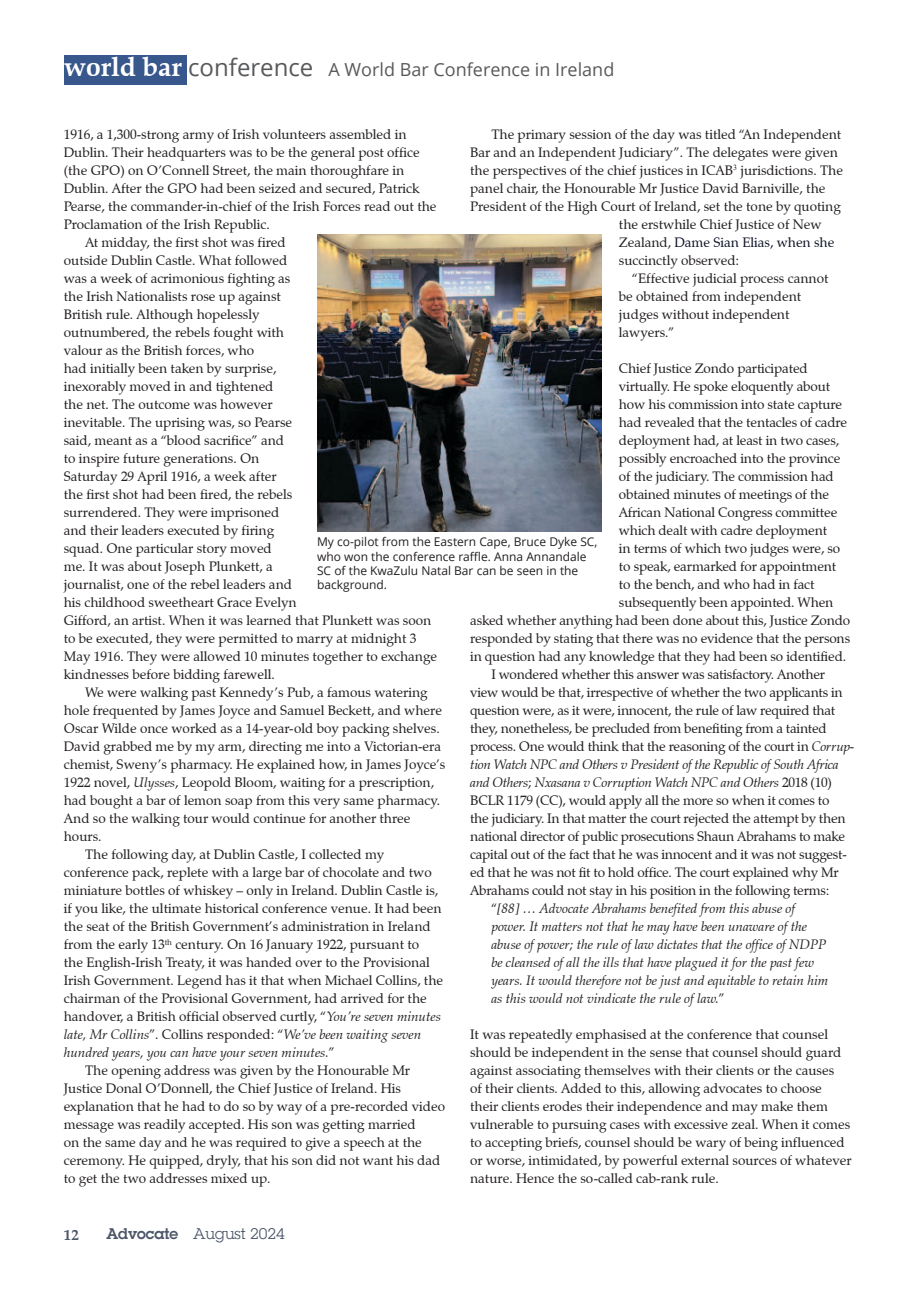
<style>
.page{position:relative;width:919px;height:1289px;background:#fff}
.page>*{position:absolute;margin:0;border:0;box-sizing:border-box;transform-origin:0 0}
.Body_hang{font:24px "Open Sans";color:#58595b}
.Body_one{font:18px "Open Sans";color:#58595b}
.STRAP_1{font:15px "Lubalin Graph";color:#4c5669}
.STRAP_1-2{font:700 15px "Zapf Calligraphic 801 BT";color:#4c5669}
.Body_text{font:13.5px/18px "Zapf Calligraphic 801 BT";color:#231f20}
.Body_one-2{font:13.5px/18px "Zapf Calligraphic 801 BT";letter-spacing:-.01em;color:#231f20}
.Body_text-2{font:13.5px/18px "Zapf Calligraphic 801 BT";letter-spacing:-.02em;color:#231f20}
.Body_hang-2{font:italic 13.5px/18px "Zapf Calligraphic 801 BT";color:#231f20}
.Body_hang-3{font:13.5px/18px "Zapf Calligraphic 801 BT";color:#231f20}
.Body_text-3{font:13.5px "Zapf Calligraphic 801 BT";color:#0e1427}
.t1{font:12px/14.4px "Open Sans";color:#231f20}
.s1{font-family:"Zapf Calligraphic 801 BT";font-weight:700;font-size:27px;color:#fff}
.s2{color:#231f20}
.s3{font-style:italic}
.s4{font-style:normal}
.s5{font-weight:600}
</style>
<div class="page">
<img style="left:317px;top:234px;width:285px;height:297px">
<div style="left:64px;top:55px;width:122px;height:30px;background:#38578c"></div>
<p class="Body_hang" style="left:64px;top:51px;width:251px"><span class="s1">world bar</span> conference</p>
<p class="Body_one" style="left:328px;top:57px;width:287px">A World Bar Conference in Ireland</p>
<p class="Body_text" style="left:491px;top:125px;width:351px">The primary session of the day was titled “An Independent</p>
<p class="Body_text" style="left:470px;top:143px;width:369px">Bar and an Independent Judiciary”. The delegates were given</p>
<p class="Body_text" style="left:470px;top:161px;width:374px">the perspectives of the chief justices in ICAB<sup>3</sup> jurisdictions. The</p>
<p class="Body_text" style="left:470px;top:179px;width:357px">panel chair, the Honourable Mr Justice David Barniville, the</p>
<p class="Body_text" style="left:470px;top:197px;width:372px">President of the High Court of Ireland, set the tone by quoting</p>
<p class="Body_text" style="left:619px;top:215px;width:204px">the erstwhile Chief Justice of New</p>
<p class="Body_text-3" style="left:619px;top:234px;width:217px"><span class="s2">Zealand,</span> Dame Sian Elias, when she</p>
<p class="Body_text" style="left:619px;top:251px;width:122px">succinctly observed:</p>
<p class="Body_hang-3" style="left:619px;top:269px;width:211px;text-indent:13px">“Effective judicial process cannot be obtained from independent judges without independent lawyers.”</p>
<p class="Body_one-2" style="left:619px;top:359px;width:190px">Chief Justice Zondo participated</p>
<p class="Body_one-2" style="left:619px;top:377px;width:213px">virtually. He spoke eloquently about</p>
<p class="Body_one-2" style="left:619px;top:395px;width:225px">how his commission into state capture</p>
<p class="Body_one-2" style="left:619px;top:413px;width:229px">had revealed that the tentacles of cadre</p>
<p class="Body_one-2" style="left:619px;top:431px;width:222px">deployment had, at least in two cases,</p>
<p class="Body_one-2" style="left:619px;top:449px;width:223px">possibly encroached into the province</p>
<p class="Body_one-2" style="left:619px;top:467px;width:216px">of the judiciary. The commission had</p>
<p class="Body_one-2" style="left:619px;top:485px;width:211px">obtained minutes of meetings of the</p>
<p class="Body_one-2" style="left:619px;top:503px;width:220px">African National Congress committee</p>
<p class="Body_one-2" style="left:619px;top:521px;width:210px">which dealt with cadre deployment</p>
<p class="Body_one-2" style="left:619px;top:539px;width:223px">in terms of which two judges were, so</p>
<p class="Body_one-2" style="left:619px;top:557px;width:219px">to speak, earmarked for appointment</p>
<p class="Body_one-2" style="left:619px;top:575px;width:197px">to the bench, and who had in fact</p>
<p class="Body_one-2" style="left:619px;top:593px;width:216px">subsequently been appointed. When</p>
<p class="Body_one-2" style="left:470px;top:611px;width:381px">asked whether anything had been done about this, Justice Zondo</p>
<p class="Body_one-2" style="left:470px;top:629px;width:381px">responded by stating that there was no evidence that the persons</p>
<p class="Body_one-2" style="left:470px;top:647px;width:377px">in question had any knowledge that they had been so identified.</p>
<p class="Body_text-2" style="left:470px;top:665px;width:386px;text-indent:21px">I wondered whether this answer was satisfactory. Another view would be that, irrespective of whether the two applicants in question were, as it were, innocent, the rule of law required that they, nonetheless, be precluded from benefiting from a tainted process. One would think that the reasoning of the court in <span class="s3">Corrup&shy;tion Watch NPC and Others v President of the Republic of South Africa and Others</span>; <span class="s3">Nxasana v Corruption Watch NPC and Others</span> 2018 (10)<br>BCLR 1179 (CC), would apply all the more so when it comes to<br>the judiciary. In that matter the court rejected the attempt by then national director of public prosecutions Shaun Abrahams to make capital out of the fact that he was innocent and it was not suggest&shy;ed that he was not fit to hold office. The court explained why Mr Abrahams could not stay in his position in the following terms:</p>
<p class="Body_hang-2" style="left:491px;top:899px;width:338px"><span class="s4">“</span>[88] … Advocate Abrahams benefited from this abuse of power. It matters not that he may have been unaware of the abuse of power; the rule of law dictates that the office of NDPP be cleansed of all the ills that have plagued it for the past few years. It would therefore not be just and equitable to retain him as this would not vindicate the rule of law.<span class="s4">”</span></p>
<p class="Body_one-2" style="left:470px;top:1025px;width:383px">It was repeatedly emphasised at the conference that counsel should be independent in the sense that counsel should guard against associating themselves with their clients or the causes<br>of their clients. Added to this, allowing advocates to choose their clients erodes their independence and may make them vulnerable to pursuing cases with excessive zeal. When it comes to accepting briefs, counsel should be wary of being influenced or worse, intimidated, by powerful external sources of whatever nature. Hence the so-called cab-rank rule.</p>
<p class="Body_text" style="left:64px;top:125px;width:374px">1916, a 1,300-strong army of Irish volunteers assembled in Dublin. Their headquarters was to be the general post office (the GPO) on O’Connell Street, the main thoroughfare in Dublin. After the GPO had been seized and secured, Patrick Pearse, the commander-in-chief of the Irish Forces read out the Proclamation of the Irish Republic.</p>
<p class="Body_text" style="left:64px;top:233px;width:375px;text-indent:21px">At midday, the first shot was fired<br>outside Dublin Castle. What followed<br>was a week of acrimonious fighting as<br>the Irish Nationalists rose up against<br>British rule. Although hopelessly<br>outnumbered, the rebels fought with<br>valour as the British forces, who<br>had initially been taken by surprise,<br>inexorably moved in and tightened<br>the net. The outcome was however<br>inevitable. The uprising was, so Pearse<br>said, meant as a “blood sacrifice” and<br>to inspire future generations. On<br>Saturday 29 April 1916, a week after<br>the first shot had been fired, the rebels<br>surrendered. They were imprisoned<br>and their leaders executed by firing<br>squad. One particular story moved<br>me. It was about Joseph Plunkett, a<br>journalist, one of the rebel leaders and<br>his childhood sweetheart Grace Evelyn<br>Gifford, an artist. When it was learned that Plunkett was soon to be executed, they were permitted to marry at midnight 3<br>May 1916. They were allowed 10 minutes together to exchange kindnesses before bidding farewell.</p>
<p class="Body_text" style="left:64px;top:683px;width:383px;text-indent:21px">We were walking past Kennedy’s Pub, a famous watering hole frequented by James Joyce and Samuel Beckett, and where Oscar Wilde once worked as a 14-year-old boy packing shelves.<br>David grabbed me by my arm, directing me into a Victorian-era chemist, Sweny’s pharmacy. He explained how, in James Joyce’s 1922 novel, <span class="s3">Ulysses</span>, Leopold Bloom, waiting for a prescription, had bought a bar of lemon soap from this very same pharmacy.<br>And so the walking tour would continue for another three hours.</p>
<p class="Body_text" style="left:64px;top:845px;width:381px;text-indent:21px">The following day, at Dublin Castle, I collected my conference pack, replete with a large bar of chocolate and two miniature bottles of whiskey – only in Ireland. Dublin Castle is, if you like, the ultimate historical conference venue. It had been the seat of the British Government’s administration in Ireland from the early 13<sup>th</sup> century. On 16 January 1922, pursuant to<br>the English-Irish Treaty, it was handed over to the Provisional Irish Government. Legend has it that when Michael Collins, the chairman of the Provisional Government, had arrived for the handover, a British official observed curtly, “<span class="s3">You’re seven minutes late, Mr Collins</span>”. Collins responded: “<span class="s3">We’ve been waiting seven hundred years, you can have your seven minutes.</span>”</p>
<p class="Body_text" style="left:64px;top:1061px;width:383px;text-indent:21px">The opening address was given by the Honourable Mr Justice Donal O’Donnell, the Chief Justice of Ireland. His explanation that he had to do so by way of a pre-recorded video message was readily accepted. His son was getting married<br>on the same day and he was required to give a speech at the ceremony. He quipped, dryly, that his son did not want his dad to get the two addresses mixed up.</p>
<p class="t1" style="left:317px;top:534px;width:282px">My co-pilot from the Eastern Cape, Bruce Dyke SC, who won the conference raffle. Anna Annandale SC of the KwaZulu Natal Bar can be seen in the background.</p>
<p class="STRAP_1-2" style="left:64px;top:1225px;width:16px">12</p>
<p class="STRAP_1" style="left:106px;top:1224px;width:180px"><span class="s5">Advocate</span> August 2024</p>
</div>
